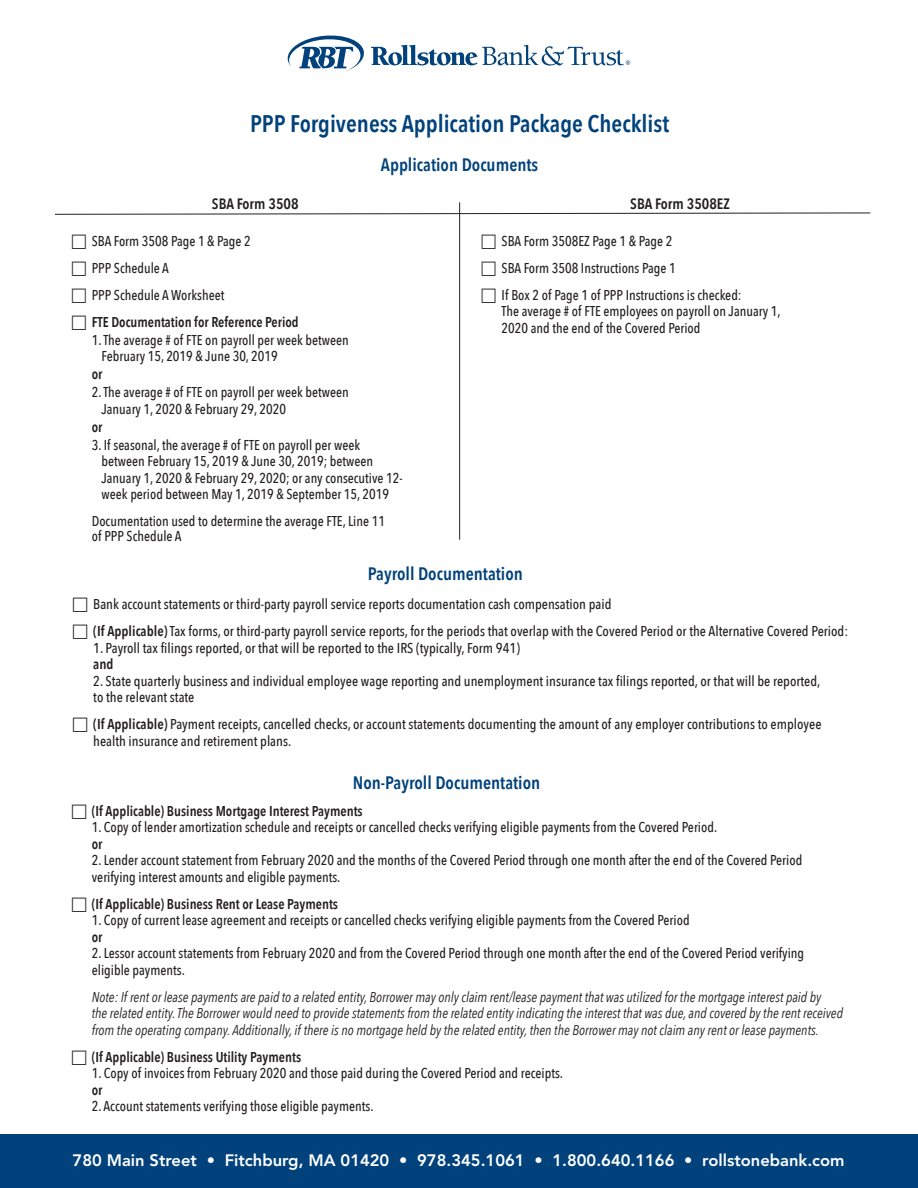
<style>
.page{position:relative;width:918px;height:1188px;background:#fff}
.page>*{position:absolute;margin:0;border:0;box-sizing:border-box;transform-origin:0 0}
.t1{font:600 24px "Avenir Next Condensed";color:#01427c}
.t2{font:600 18px "Avenir Next Condensed";color:#01427c}
.t3{font:800 16.5px "Avenir LT Std";color:#fff}
.t4{font:600 15px "Avenir Next Condensed";color:#231f20}
.t5{font:500 14.25px/16.5px "Avenir Next Condensed";color:#231f20}
.t6{font:italic 14.25px/16.5px "Avenir Next Condensed";color:#231f20}
.t7{font:600 14.25px "Avenir Next Condensed";color:#231f20}
.s1{font-weight:600}
</style>
<div class="page">
<div style="left:0;top:1134px;width:918px;height:54px;background:#01427c"></div>
<svg style="left:371px;top:45px;width:259px;height:21px"></svg>
<svg style="left:287px;top:35px;width:77px;height:37px"></svg>
<hr style="left:459px;top:202px;width:1px;height:338px;background:#231f20">
<svg style="left:55px;top:212px;width:816px;height:3px"></svg>
<h1 class="t1" style="left:250px;top:103px;width:421px">PPP Forgiveness Application Package Checklist</h1>
<p class="t2" style="left:381px;top:149px;width:159px">Application Documents</p>
<p class="t4" style="left:212px;top:191px;width:88px">SBA Form 3508</p>
<p class="t4" style="left:630px;top:191px;width:101px">SBA Form 3508EZ</p>
<p class="t5" style="left:502px;top:227px;width:242px;line-height:27px">SBA Form 3508EZ Page 1 &amp; Page 2<br>SBA Form 3508 Instructions Page 1<br>If Box 2 of Page 1 of PPP Instructions is checked:</p>
<p class="t5" style="left:502px;top:303px;width:280px">The average # of FTE employees on payroll on January 1,<br>2020 and the end of the Covered Period</p>
<p class="t5" style="left:92px;top:227px;width:161px;line-height:27px">SBA Form 3508 Page 1 &amp; Page 2<br>PPP Schedule A<br>PPP Schedule A Worksheet</p>
<p class="t7" style="left:92px;top:309px;width:208px">FTE Documentation for Reference Period</p>
<p class="t5" style="left:102px;top:331px;width:249px;text-indent:-10px">1. The average # of FTE on payroll per week between<br>February 15, 2019 &amp; June 30, 2019</p>
<p class="t7" style="left:92px;top:362px;width:12px">or</p>
<p class="t5" style="left:102px;top:384px;width:249px;text-indent:-10px">2. The average # of FTE on payroll per week between<br>January 1, 2020 &amp; February 29, 2020</p>
<p class="t7" style="left:92px;top:414px;width:12px">or</p>
<p class="t5" style="left:102px;top:436px;width:303px;text-indent:-10px">3. If seasonal, the average # of FTE on payroll per week between February 15, 2019 &amp; June 30, 2019; between January 1, 2020 &amp; February 29, 2020; or any consecutive 12- week period between May 1, 2019 &amp; September 15, 2019</p>
<p class="t5" style="left:92px;top:514px;width:295px;line-height:15px">Documentation used to determine the average FTE, Line 11 of PPP Schedule A</p>
<p class="t2" style="left:368px;top:559px;width:157px">Payroll Documentation</p>
<p class="t5" style="left:93px;top:590px;width:756px;line-height:27px">Bank account statements or third-party payroll service reports documentation cash compensation paid<br><span class="s1">(If Applicable)</span> Tax forms, or third-party payroll service reports, for the periods that overlap with the Covered Period or the Alternative Covered Period:</p>
<p class="t5" style="left:93px;top:639px;width:428px">1. Payroll tax filings reported, or that will be reported to the IRS (typically, Form 941)</p>
<p class="t7" style="left:93px;top:652px;width:22px">and</p>
<p class="t5" style="left:93px;top:672px;width:729px">2. State quarterly business and individual employee wage reporting and unemployment insurance tax filings reported, or that will be reported, to the relevant state</p>
<p class="t5" style="left:93px;top:716px;width:730px"><span class="s1">(If Applicable)</span> Payment receipts, cancelled checks, or account statements documenting the amount of any employer contributions to employee health insurance and retirement plans.</p>
<p class="t2" style="left:353px;top:767px;width:189px">Non-Payroll Documentation</p>
<p class="t7" style="left:92px;top:799px;width:272px">(If Applicable) Business Mortgage Interest Payments</p>
<p class="t5" style="left:92px;top:819px;width:627px">1. Copy of lender amortization schedule and receipts or cancelled checks verifying eligible payments from the Covered Period.</p>
<p class="t7" style="left:92px;top:832px;width:12px">or</p>
<p class="t5" style="left:92px;top:852px;width:712px">2. Lender account statement from February 2020 and the months of the Covered Period through one month after the end of the Covered Period verifying interest amounts and eligible payments.</p>
<p class="t7" style="left:92px;top:892px;width:248px">(If Applicable) Business Rent or Lease Payments</p>
<p class="t5" style="left:92px;top:912px;width:599px">1. Copy of current lease agreement and receipts or cancelled checks verifying eligible payments from the Covered Period</p>
<p class="t7" style="left:92px;top:925px;width:12px">or</p>
<p class="t5" style="left:92px;top:945px;width:714px">2. Lessor account statements from February 2020 and from the Covered Period through one month after the end of the Covered Period verifying eligible payments.</p>
<p class="t6" style="left:92px;top:989px;width:753px">Note: If rent or lease payments are paid to a related entity, Borrower may only claim rent/lease payment that was utilized for the mortgage interest paid by<br>the related entity. The Borrower would need to provide statements from the related entity indicating the interest that was due, and covered by the rent received from the operating company. Additionally, if there is no mortgage held by the related entity, then the Borrower may not claim any rent or lease payments.</p>
<p class="t7" style="left:92px;top:1045px;width:211px">(If Applicable) Business Utility Payments</p>
<p class="t5" style="left:92px;top:1065px;width:473px">1. Copy of invoices from February 2020 and those paid during the Covered Period and receipts.</p>
<p class="t7" style="left:92px;top:1078px;width:12px">or</p>
<p class="t5" style="left:92px;top:1098px;width:283px">2. Account statements verifying those eligible payments.</p>
<p class="t3" style="left:73px;top:1151px;width:774px">780 Main Street • Fitchburg, MA 01420 • 978.345.1061 • 1.800.640.1166 • rollstonebank.com</p>
</div>
